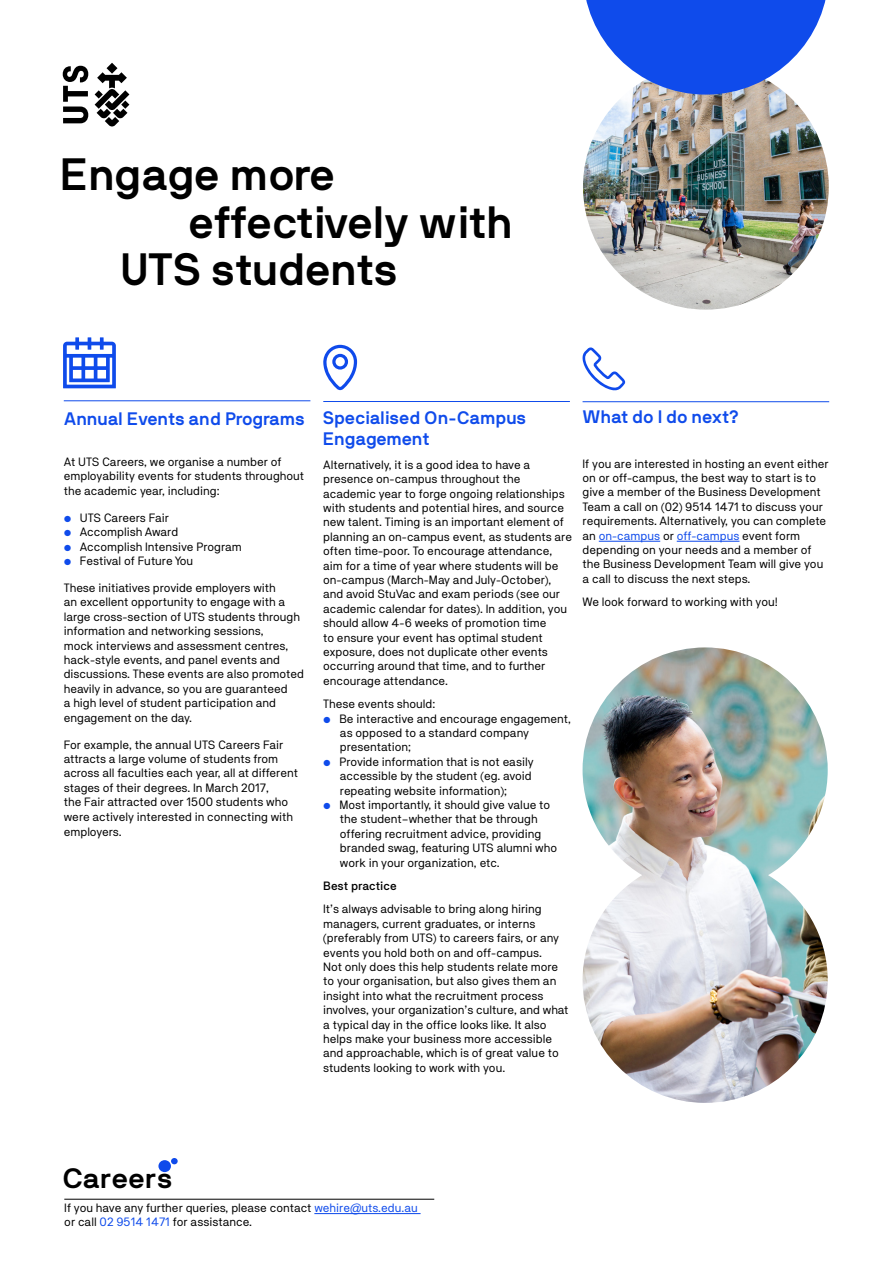
<style>
.page{position:relative;width:893px;height:1263px;background:#fff}
.page>*{position:absolute;margin:0;border:0;box-sizing:border-box;transform-origin:0 0}
.t1{font:700 45px "NB International Pro";color:#000}
.t2{font:700 27.75px "NB International Pro";color:#000;scale:1.05 1}
.t3{font:700 18px/21.6px "NB International Pro";color:#0f4beb}
.t4{font:12px/14.4px "NB Akademie Std";color:#000}
.t5{font:500 12px "NB Akademie Std";color:#000}
.s1{color:#0f4beb}
.s2{color:#0f4aeb}
</style>
<div class="page">
<svg style="left:63px;top:337px;width:53px;height:51px"></svg>
<svg style="left:323px;top:345px;width:34px;height:45px"></svg>
<svg style="left:582px;top:347px;width:43px;height:43px"></svg>
<hr style="left:599px;top:541px;width:61px;height:1px;background:#0f4beb">
<hr style="left:677px;top:541px;width:62px;height:1px;background:#0f4aeb">
<svg style="left:95px;top:63px;width:34px;height:64px"></svg>
<svg style="left:63px;top:66px;width:25px;height:57px"></svg>
<hr style="left:64px;top:400px;width:246px;height:1px;background:#0f4beb">
<hr style="left:583px;top:401px;width:246px;height:1px;background:#0f4beb">
<hr style="left:323px;top:401px;width:247px;height:1px;background:#0f4beb">
<hr style="left:314px;top:1213px;width:107px;height:1px;background:#0f4beb">
<hr style="left:64px;top:1199px;width:370px;height:1px;background:#000">
<div style="left:158px;top:1160px;width:13px;height:12px;background:#0f4aeb;border-radius:50%"></div>
<div style="left:171px;top:1158px;width:7px;height:6px;background:#0f4aeb;border-radius:50%"></div>
<img style="left:583px;top:647px;width:245px;height:456px">
<img style="left:583px;top:64px;width:246px;height:246px;border-radius:123px">
<svg style="left:586px;top:0;width:240px;height:95px"></svg>
<h1 class="t1" style="left:61px;top:148px;width:277px">Engage more</h1>
<h1 class="t1" style="left:189px;top:196px;width:326px">effectively with</h1>
<h1 class="t1" style="left:120px;top:243px;width:280px">UTS students</h1>
<h3 class="t3" style="left:64px;top:407px;width:243px">Annual Events and Programs</h3>
<p class="t4" style="left:64px;top:454px;width:242px">At UTS Careers, we organise a number of employability events for students throughout the academic year, including:</p>
<p class="t4" style="left:64px;top:510px;width:107px"><span class="s1">•</span> UTS Careers Fair</p>
<p class="t4" style="left:64px;top:525px;width:116px"><span class="s1">•</span> Accomplish Award</p>
<p class="t4" style="left:64px;top:539px;width:180px"><span class="s1">•</span> Accomplish Intensive Program</p>
<p class="t4" style="left:64px;top:553px;width:131px"><span class="s1">•</span> Festival of Future You</p>
<p class="t4" style="left:64px;top:580px;width:242px">These initiatives provide employers with<br>an excellent opportunity to engage with a large cross-section of UTS students through information and networking sessions,<br>mock interviews and assessment centres, hack-style events, and panel events and discussions. These events are also promoted heavily in advance, so you are guaranteed<br>a high level of student participation and engagement on the day.</p>
<p class="t4" style="left:64px;top:737px;width:236px">For example, the annual UTS Careers Fair attracts a large volume of students from across all faculties each year, all at different stages of their degrees. In March 2017,<br>the Fair attracted over 1500 students who were actively interested in connecting with employers.</p>
<h3 class="t3" style="left:323px;top:406px;width:205px">Specialised On-Campus<br>Engagement</h3>
<p class="t4" style="left:323px;top:457px;width:250px">Alternatively, it is a good idea to have a presence on-campus throughout the academic year to forge ongoing relationships with students and potential hires, and source new talent. Timing is an important element of planning an on-campus event, as students are often time-poor. To encourage attendance, aim for a time of year where students will be on-campus (March-May and July-October), and avoid StuVac and exam periods (see our academic calendar for dates). In addition, you should allow 4-6 weeks of promotion time<br>to ensure your event has optimal student exposure, does not duplicate other events occurring around that time, and to further encourage attendance.</p>
<p class="t4" style="left:323px;top:697px;width:114px">These events should:</p>
<p class="t4" style="left:340px;top:711px;width:233px;text-indent:-17px"><span class="s1">•</span> Be interactive and encourage engagement, as opposed to a standard company presentation;</p>
<p class="t4" style="left:340px;top:754px;width:195px;text-indent:-17px"><span class="s1">•</span> Provide information that is not easily accessible by the student (eg. avoid repeating website information);</p>
<p class="t4" style="left:340px;top:797px;width:219px;text-indent:-17px"><span class="s1">•</span> Most importantly, it should give value to the student–whether that be through offering recruitment advice, providing branded swag, featuring UTS alumni who work in your organization, etc.</p>
<p class="t5" style="left:323px;top:879px;width:75px">Best practice</p>
<p class="t4" style="left:323px;top:902px;width:247px">It’s always advisable to bring along hiring managers, current graduates, or interns (preferably from UTS) to careers fairs, or any events you hold both on and off-campus.<br>Not only does this help students relate more to your organisation, but also gives them an insight into what the recruitment process involves, your organization’s culture, and what a typical day in the office looks like. It also helps make your business more accessible and approachable, which is of great value to students looking to work with you.</p>
<h3 class="t3" style="left:583px;top:406px;width:158px">What do I do next?</h3>
<p class="t4" style="left:583px;top:456px;width:248px">If you are interested in hosting an event either on or off-campus, the best way to start is to give a member of the Business Development Team a call on (02) 9514 1471 to discuss your requirements. Alternatively, you can complete an <span class="s1">on-campus</span> or <span class="s2">off-campus</span> event form depending on your needs and a member of the Business Development Team will give you a call to discuss the next steps.</p>
<p class="t4" style="left:583px;top:595px;width:197px">We look forward to working with you!</p>
<h2 class="t2" style="left:63px;top:1162px;width:107px">Careers</h2>
<p class="t4" style="left:64px;top:1200px;width:355px">If you have any further queries, please contact <span class="s1">wehire@uts.edu.au </span>or call <span class="s1">02 9514 1471</span> for assistance.</p>
</div>
